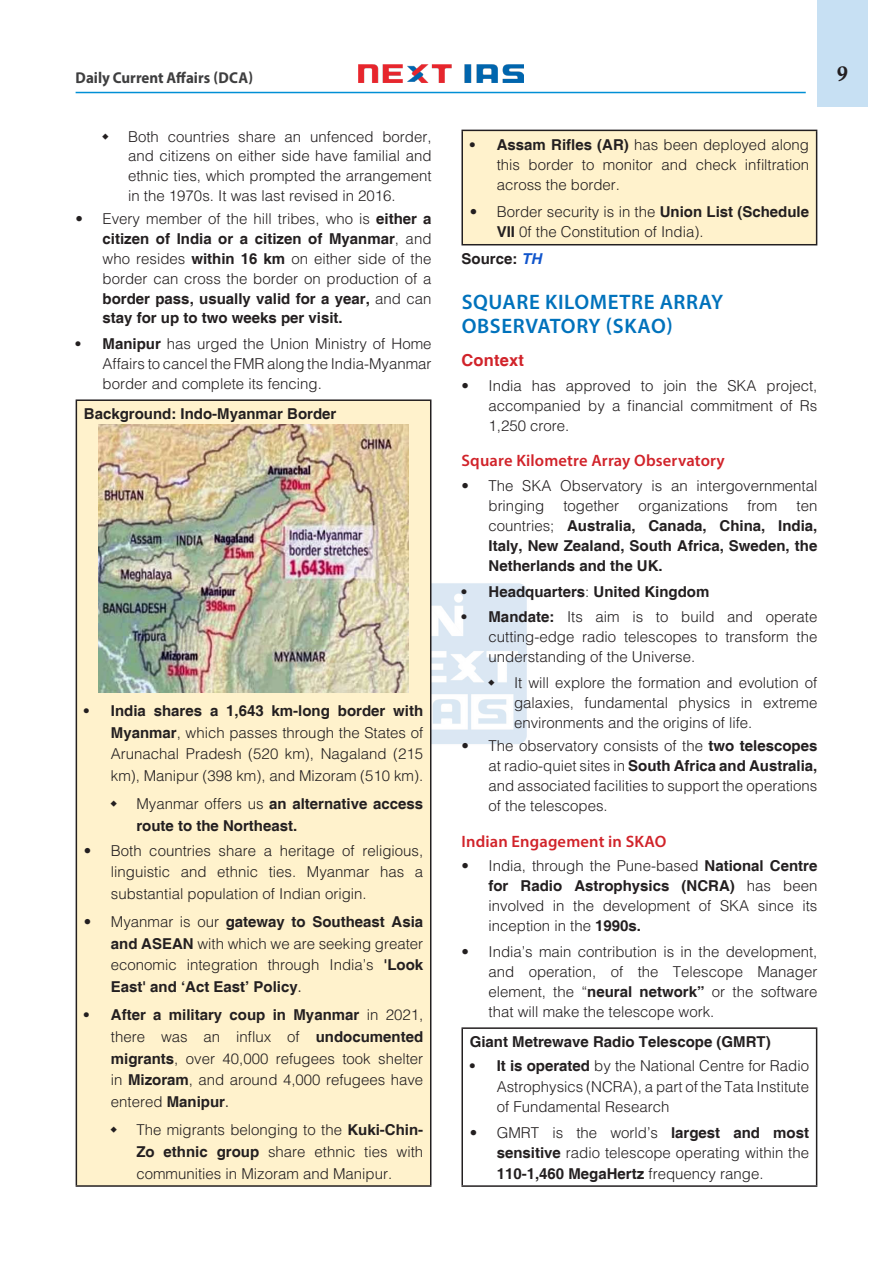
<style>
.page{position:relative;width:893px;height:1263px;background:#fff}
.page>*{position:absolute;margin:0;border:0;box-sizing:border-box;transform-origin:0 0}
.H-1{font:600 21px/23.9px "Myriad Pro";letter-spacing:.03em;color:#0072bc}
.t1{font:21px "Calis MT Bol";color:#231f20}
.H-2{font:600 16.5px "Myriad Pro";letter-spacing:.01em;color:#d1232a}
.H-2-2{font:700 16.5px "Helvetica";letter-spacing:.01em;color:#d1232a}
.t2{font:700 15.75px "Myriad Pro";color:#3e3e3f;scale:.95 1}
.t3{font:300 15px/20px "Helvetica";color:#231f20;text-align:justify}
.body{font:700 15px/19.8px "Helvetica";color:#231f20;text-align:justify}
.s1{font-weight:300}
.s2{font-weight:700}
.s3{font-family:"Times New Roman";font-weight:400}
.s4{font-style:italic;color:#15c}
</style>
<div class="page">
<div style="left:817px;top:0;width:51px;height:107px;background:#c7e0f3"></div>
<img style="left:358px;top:64px;width:165px;height:19px">
<hr style="left:76px;top:92px;width:730px;height:1px;background:#008fd5">
<img style="left:431px;top:580px;width:96px;height:168px">
<div style="left:76px;top:400px;width:355px;height:786px;background:#fff2cc"></div>
<hr style="left:76px;top:399px;width:355px;height:2px;background:#231f20">
<hr style="left:76px;top:1185px;width:355px;height:2px;background:#231f20">
<hr style="left:76px;top:401px;width:1px;height:784px;background:#231f20">
<hr style="left:430px;top:401px;width:1px;height:784px;background:#231f20">
<img style="left:98px;top:424px;width:311px;height:268px">
<div style="left:462px;top:130px;width:355px;height:115px;background:#fff2cc"></div>
<hr style="left:461px;top:130px;width:356px;height:1px;background:#231f20">
<hr style="left:461px;top:244px;width:356px;height:1px;background:#231f20">
<hr style="left:461px;top:131px;width:2px;height:113px;background:#231f20">
<hr style="left:816px;top:131px;width:1px;height:113px;background:#231f20">
<hr style="left:461px;top:1027px;width:356px;height:2px;background:#231f20">
<hr style="left:461px;top:1185px;width:356px;height:2px;background:#231f20">
<hr style="left:461px;top:1029px;width:2px;height:156px;background:#231f20">
<hr style="left:816px;top:1029px;width:1px;height:156px;background:#231f20">
<svg style="left:488px;top:680px;width:6px;height:6px"></svg>
<p class="t2" style="left:76px;top:67px;width:188px">Daily Current Affairs (DCA)</p>
<h1 class="t1" style="left:837px;top:62px;width:12px">9</h1>
<p class="t3" style="left:128px;top:126px;width:305px">Both countries share an unfenced border, and citizens on either side have familial and ethnic ties, which prompted the arrangement in the 1970s. It was last revised in 2016.</p>
<p class="body" style="left:103px;top:210px;width:330px;text-indent:-27px"><span class="s1">• Every member of the hill tribes, who is</span> either a citizen of India or a citizen of Myanmar<span class="s1">, and who resides</span> within 16 km <span class="s1">on either side of the border can cross the border on production of a </span>border pass, usually valid for a year, <span class="s1">and can </span>stay for up to two weeks per visit.</p>
<p class="t3" style="left:103px;top:334px;width:330px;text-indent:-27px"><span class="s2">• Manipur</span> has urged the Union Ministry of Home Affairs to cancel the FMR along the India-Myanmar border and complete its fencing.</p>
<p class="body" style="left:84px;top:404px;width:254px">Background: Indo-Myanmar Border</p>
<p class="t3" style="left:111px;top:699px;width:314px;line-height:21.8px;text-indent:-27px"><span class="s2">• India shares a 1,643 km-long border with Myanmar</span>, which passes through the States of Arunachal Pradesh (520 km), Nagaland (215 km), Manipur (398 km), and Mizoram (510 km).</p>
<p class="body" style="left:136px;top:793px;width:288px;line-height:21.8px"><span class="s1">Myanmar offers us</span> an alternative access route to the Northeast.</p>
<p class="t3" style="left:111px;top:839px;width:314px;line-height:21.8px;text-indent:-27px">• Both countries share a heritage of religious, linguistic and ethnic ties. Myanmar has a substantial population of Indian origin.</p>
<p class="t3" style="left:111px;top:910px;width:314px;line-height:21.8px;text-indent:-27px">• Myanmar is our <span class="s2">gateway to Southeast Asia and ASEAN</span> with which we are seeking greater economic integration through India’s <span class="s2">'Look East' and ‘Act East’ Policy</span><span class="s3">.</span></p>
<p class="t3" style="left:111px;top:1003px;width:314px;line-height:21.8px;text-indent:-27px"><span class="s2">• After a military coup in Myanmar</span> in 2021, there was an influx of <span class="s2">undocumented migrants</span>, over 40,000 refugees took shelter in <span class="s2">Mizoram</span>, and around 4,000 refugees have entered <span class="s2">Manipur</span><span class="s3">.</span></p>
<p class="t3" style="left:136px;top:1118px;width:288px;line-height:21.8px">The migrants belonging to the <span class="s2">Kuki-Chin-Zo ethnic group</span> share ethnic ties with communities in Mizoram and Manipur.</p>
<p class="t3" style="left:497px;top:134px;width:314px;text-indent:-27px"><span class="s2">• Assam Rifles (AR)</span> has been deployed along this border to monitor and check infiltration across the border.</p>
<p class="t3" style="left:497px;top:201px;width:314px;text-indent:-27px">• Border security is in the <span class="s2">Union List (Schedule<br>VII</span> 0f the Constitution of India).</p>
<p class="body" style="left:461px;top:249px;width:82px">Source: <span class="s4">TH</span></p>
<p class="H-1" style="left:462px;top:289px;width:263px">SQUARE KILOMETRE ARRAY<br>OBSERVATORY (SKAO)</p>
<p class="H-2-2" style="left:461px;top:351px;width:64px">Context</p>
<p class="t3" style="left:488px;top:375px;width:330px;text-indent:-27px">• India has approved to join the SKA project, accompanied by a financial commitment of Rs 1,250 crore.</p>
<p class="H-2" style="left:461px;top:450px;width:265px">Square Kilometre Array Observatory</p>
<p class="t3" style="left:488px;top:475px;width:330px;text-indent:-27px">• The SKA Observatory is an intergovernmental bringing</p>
<p class="t3" style="left:563px;top:495px;width:57px">together</p>
<p class="t3" style="left:638px;top:495px;width:92px">organizations</p>
<p class="t3" style="left:747px;top:495px;width:32px">from</p>
<p class="body" style="left:488px;top:496px;width:330px;text-indent:308px"><span class="s1">ten countries;</span> Australia, Canada, China, India, Italy, New Zealand, South Africa, Sweden, the Netherlands and the UK.</p>
<p class="body" style="left:461px;top:582px;width:249px">• Headquarters<span class="s1">:</span> United Kingdom</p>
<p class="t3" style="left:488px;top:607px;width:330px;text-indent:-27px"><span class="s2">• Mandate:</span> Its aim is to build and operate cutting-edge radio telescopes to transform the understanding of the Universe.</p>
<p class="t3" style="left:514px;top:673px;width:305px">It will explore the formation and evolution of galaxies, fundamental physics in extreme environments and the origins of life.</p>
<p class="t3" style="left:488px;top:736px;width:330px;text-indent:-27px">• The observatory consists of the <span class="s2">two telescopes </span>at radio-quiet sites in <span class="s2">South Africa and Australia, </span>and associated facilities to support the operations of the telescopes.</p>
<p class="H-2" style="left:461px;top:830px;width:206px">Indian Engagement in SKAO</p>
<p class="t3" style="left:488px;top:855px;width:330px;text-indent:-27px">• India, through the Pune-based <span class="s2">National Centre for Radio Astrophysics (NCRA)</span> has been involved in the development of SKA since its inception in the <span class="s2">1990s.</span></p>
<p class="t3" style="left:488px;top:941px;width:330px;text-indent:-27px">• India’s main contribution is in the development, and operation, of the Telescope Manager element, the “<span class="s2">neural network”</span> or the software that will make the telescope work.</p>
<p class="body" style="left:470px;top:1032px;width:302px">Giant Metrewave Radio Telescope (GMRT)</p>
<p class="t3" style="left:497px;top:1055px;width:314px;text-indent:-27px"><span class="s2">• It is operated</span> by the National Centre for Radio Astrophysics (NCRA), a part of the Tata Institute of Fundamental Research</p>
<p class="t3" style="left:497px;top:1122px;width:314px;text-indent:-27px">• GMRT is the world’s <span class="s2">largest and most sensitive</span> radio telescope operating within the <span class="s2">110-1,460 MegaHertz</span> frequency range.</p>
</div>
